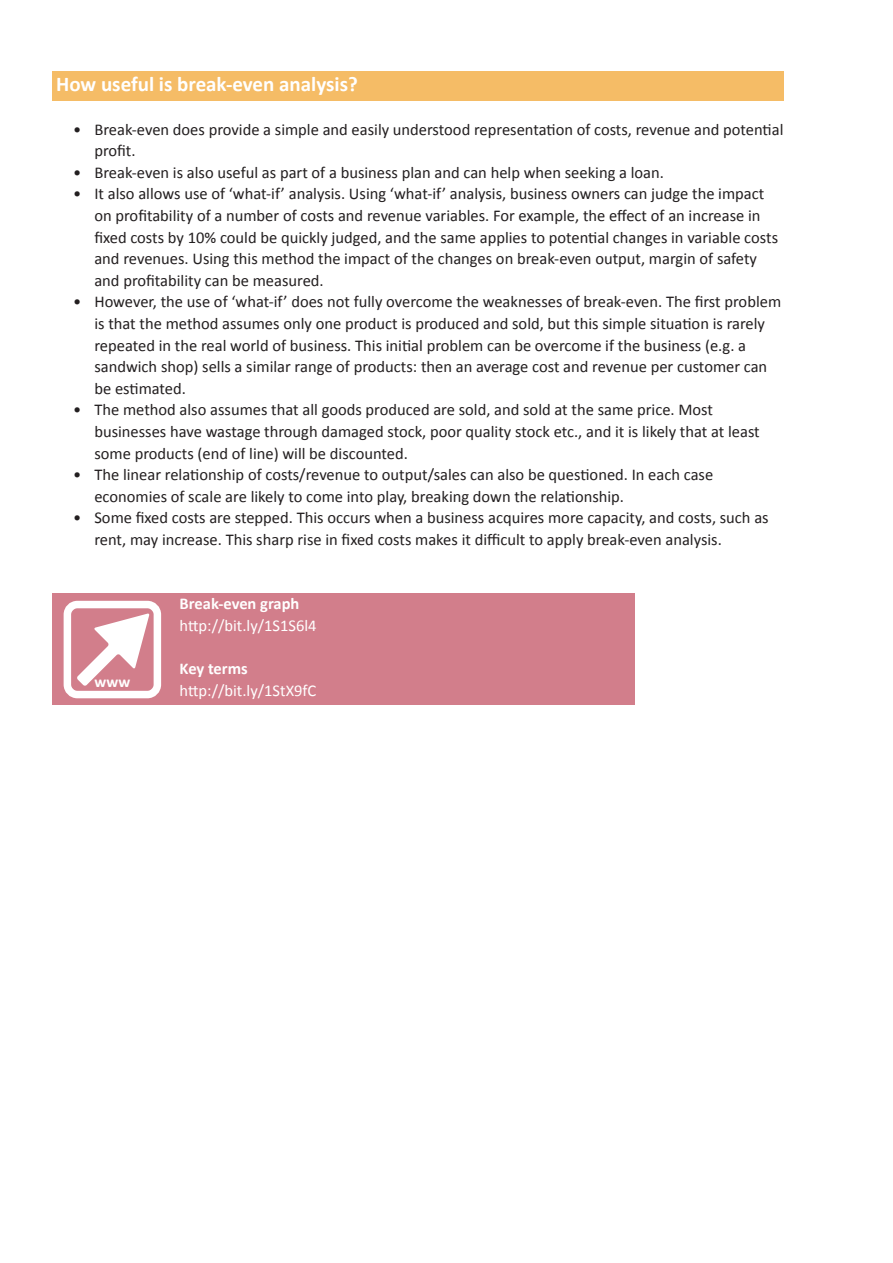
<style>
.page{position:relative;width:893px;height:1263px;background:#fff}
.page>*{position:absolute;margin:0;border:0;box-sizing:border-box;transform-origin:0 0}
.b_heading{font:700 21px "Calibri";color:#fff}
.t1{font:16.5px/21.6px "Calibri";color:#231f20}
.t2{font:16.5px "Calibri";color:#fff}
.t3{font:700 16.5px "Calibri";color:#fff}
.t4{font:700 15.9px "Calibri";color:#fff}
</style>
<div class="page">
<div style="left:52px;top:71px;width:731px;height:30px;background:#f5bc66"></div>
<div style="left:52px;top:593px;width:583px;height:25px;background:#d27e8b"></div>
<div style="left:52px;top:615px;width:583px;height:25px;background:#d27e8b"></div>
<div style="left:52px;top:636px;width:583px;height:25px;background:#d27e8b"></div>
<div style="left:52px;top:658px;width:583px;height:25px;background:#d27e8b"></div>
<div style="left:52px;top:680px;width:583px;height:25px;background:#d27e8b"></div>
<div style="left:64px;top:601px;width:97px;height:97px;border:8px solid #fff;border-radius:10px"></div>
<svg style="left:77px;top:613px;width:72px;height:73px"></svg>
<p class="b_heading" style="left:56px;top:71px;width:303px">How useful is break-even analysis?</p>
<p class="t1" style="left:94px;top:117px;width:691px;text-indent:-21px">• Break-even does provide a simple and easily understood representation of costs, revenue and potential profit.</p>
<p class="t1" style="left:73px;top:161px;width:592px">• Break-even is also useful as part of a business plan and can help when seeking a loan.</p>
<p class="t1" style="left:94px;top:182px;width:685px;text-indent:-21px">• It also allows use of ‘what-if’ analysis. Using ‘what-if’ analysis, business owners can judge the impact on profitability of a number of costs and revenue variables. For example, the effect of an increase in fixed costs by 10% could be quickly judged, and the same applies to potential changes in variable costs and revenues. Using this method the impact of the changes on break-even output, margin of safety and profitability can be measured.</p>
<p class="t1" style="left:94px;top:290px;width:688px;text-indent:-21px">• However, the use of ‘what-if’ does not fully overcome the weaknesses of break-even. The first problem is that the method assumes only one product is produced and sold, but this simple situation is rarely repeated in the real world of business. This initial problem can be overcome if the business (e.g. a sandwich shop) sells a similar range of products: then an average cost and revenue per customer can be estimated.</p>
<p class="t1" style="left:94px;top:398px;width:667px;text-indent:-21px">• The method also assumes that all goods produced are sold, and sold at the same price. Most businesses have wastage through damaged stock, poor quality stock etc., and it is likely that at least some products (end of line) will be discounted.</p>
<p class="t1" style="left:94px;top:463px;width:620px;text-indent:-21px">• The linear relationship of costs/revenue to output/sales can also be questioned. In each case economies of scale are likely to come into play, breaking down the relationship.</p>
<p class="t1" style="left:94px;top:506px;width:676px;text-indent:-21px">• Some fixed costs are stepped. This occurs when a business acquires more capacity, and costs, such as rent, may increase. This sharp rise in fixed costs makes it difficult to apply break-even analysis.</p>
<p class="t4" style="left:95px;top:672px;width:37px">www</p>
<p class="t3" style="left:180px;top:594px;width:121px">Break-even graph</p>
<p class="t2" style="left:180px;top:615px;width:138px">http://bit.ly/1S1S6l4</p>
<p class="t3" style="left:180px;top:658px;width:70px">Key terms</p>
<p class="t2" style="left:180px;top:680px;width:138px">http://bit.ly/1StX9fC</p>
</div>
